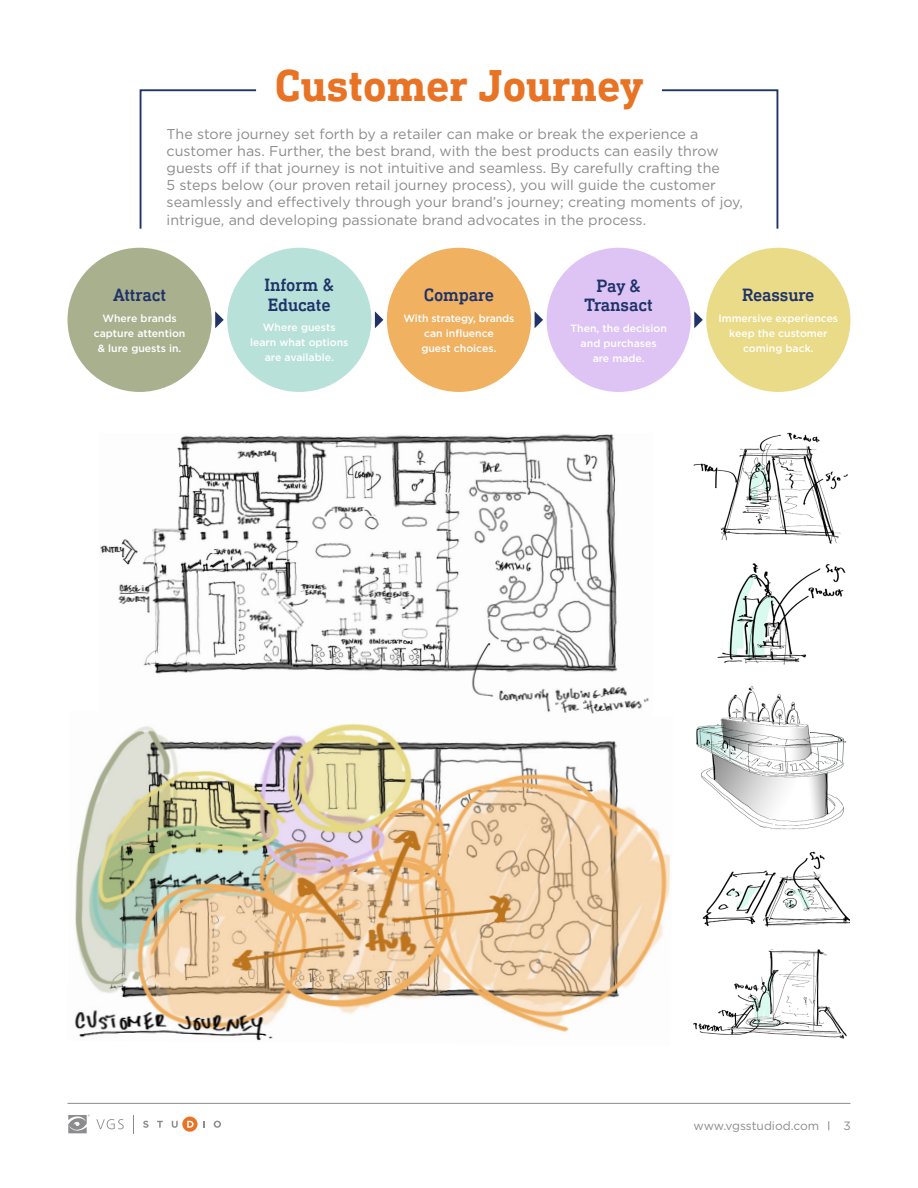
<style>
.page{position:relative;width:918px;height:1188px;background:#fff}
.page>*{position:absolute;margin:0;border:0;box-sizing:border-box;transform-origin:0 0}
.t1{font:700 45px "DIN Next Slab Pro";color:#e97324}
.t2{font:500 18px/19.5px "DIN Next Slab Pro";letter-spacing:-.01em;color:#1f3369}
.t3{font:14.25px/17.1px "Gotham";color:#8c8b8e}
.t4{font:12px "Gotham";color:#8c8b8e}
.t5{font:500 10.5px/15px "Gotham";color:#fff;text-align:center}
</style>
<div class="page">
<img style="left:74px;top:723px;width:596px;height:318px">
<img style="left:100px;top:434px;width:549px;height:280px">
<div style="left:68px;top:248px;width:144px;height:144px;background:#a9b08e;border-radius:50%"></div>
<div style="left:227px;top:248px;width:144px;height:144px;background:#b8e1d9;border-radius:50%"></div>
<div style="left:387px;top:248px;width:144px;height:144px;background:#f0b161;border-radius:50%"></div>
<div style="left:547px;top:248px;width:144px;height:144px;background:#dec4f4;border-radius:50%"></div>
<div style="left:706px;top:248px;width:144px;height:144px;background:#eadb88;border-radius:50%"></div>
<svg style="left:215px;top:311px;width:9px;height:17px"></svg>
<svg style="left:375px;top:311px;width:8px;height:17px"></svg>
<svg style="left:535px;top:312px;width:8px;height:16px"></svg>
<svg style="left:694px;top:311px;width:9px;height:17px"></svg>
<svg style="left:661px;top:89px;width:118px;height:140px"></svg>
<svg style="left:139px;top:89px;width:118px;height:140px"></svg>
<img style="left:693px;top:432px;width:155px;height:112px">
<img style="left:717px;top:563px;width:129px;height:102px">
<img style="left:702px;top:851px;width:148px;height:76px">
<img style="left:696px;top:686px;width:150px;height:144px">
<img style="left:693px;top:949px;width:154px;height:90px">
<svg style="left:68px;top:1115px;width:22px;height:18px"></svg>
<svg style="left:96px;top:1119px;width:28px;height:10px"></svg>
<svg style="left:143px;top:1121px;width:6px;height:7px"></svg>
<svg style="left:157px;top:1121px;width:6px;height:7px"></svg>
<svg style="left:172px;top:1121px;width:6px;height:7px"></svg>
<svg style="left:214px;top:1121px;width:7px;height:7px"></svg>
<svg style="left:182px;top:1117px;width:16px;height:15px"></svg>
<svg style="left:187px;top:1121px;width:7px;height:7px"></svg>
<svg style="left:133px;top:1115px;width:1px;height:18px"></svg>
<hr style="left:68px;top:1103px;width:782px;height:1px;background:#8c8b8e">
<h1 class="t1" style="left:275px;top:60px;width:370px">Customer Journey</h1>
<p class="t3" style="left:167px;top:125px;width:578px">The store journey set forth by a retailer can make or break the experience a customer has. Further, the best brand, with the best products can easily throw guests off if that journey is not intuitive and seamless. By carefully crafting the<br>5 steps below (our proven retail journey process), you will guide the customer seamlessly and effectively through your brand’s journey; creating moments of joy, intrigue, and developing passionate brand advocates in the process.</p>
<p class="t2" style="left:113px;top:285px;width:55px">Attract</p>
<p class="t5" style="left:94px;top:310px;width:93px">Where brands capture attention &amp; lure guests in.</p>
<p class="t2" style="left:265px;top:275px;width:71px">Inform &amp;<br>Educate</p>
<p class="t5" style="left:250px;top:320px;width:100px">Where guests learn what options are available.</p>
<p class="t2" style="left:424px;top:285px;width:72px">Compare</p>
<p class="t5" style="left:404px;top:311px;width:112px">With strategy, brands can influence<br>guest choices.</p>
<p class="t2" style="left:585px;top:276px;width:70px;text-align:center">Pay &amp;<br>Transact</p>
<p class="t5" style="left:571px;top:320px;width:98px">Then, the decision and purchases<br>are made.</p>
<p class="t2" style="left:742px;top:285px;width:74px">Reassure</p>
<p class="t5" style="left:719px;top:311px;width:121px">Immersive experiences keep the customer coming back.</p>
<p class="t4" style="left:694px;top:1118px;width:127px">www.vgsstudiod.com</p>
<p class="t4" style="left:844px;top:1118px;width:9px">3</p>
</div>
